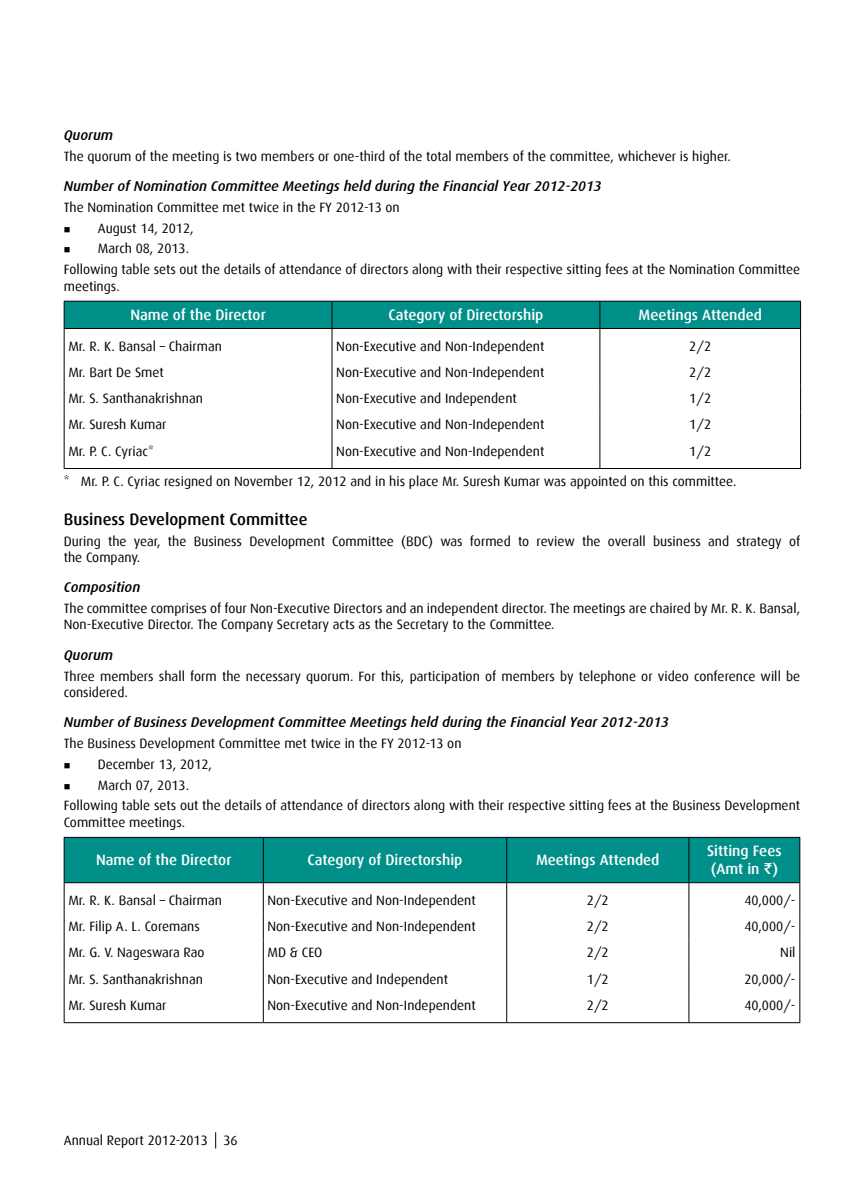
<style>
.page{position:relative;width:864px;height:1188px;background:#fff}
.page>*{position:absolute;margin:0;border:0;box-sizing:border-box;transform-origin:0 0}
.t1{font:500 16.5px "Dax";color:#000}
.t2{font:500 15px/18px "Dax";color:#fff}
.t3{font:italic 500 14.25px "Dax";color:#000}
.t4{font:13.5px/16.5px "Dax";color:#000}
.s1{font-family:"Rupee Foradianbold";font-weight:400}
</style>
<div class="page">
<svg style="left:215px;top:1132px;width:1px;height:16px"></svg>
<div style="left:64px;top:301px;width:737px;height:27px;background:#009089"></div>
<hr style="left:64px;top:328px;width:268px;height:1px;background:#000">
<hr style="left:64px;top:329px;width:1px;height:30px;background:#000">
<hr style="left:332px;top:328px;width:268px;height:1px;background:#000">
<hr style="left:332px;top:329px;width:1px;height:30px;background:#000">
<hr style="left:600px;top:328px;width:201px;height:1px;background:#000">
<hr style="left:600px;top:329px;width:1px;height:30px;background:#000">
<hr style="left:800px;top:329px;width:1px;height:30px;background:#000">
<svg style="left:64px;top:359px;width:1px;height:79px"></svg>
<svg style="left:332px;top:359px;width:1px;height:79px"></svg>
<svg style="left:600px;top:359px;width:1px;height:79px"></svg>
<svg style="left:800px;top:359px;width:1px;height:79px"></svg>
<hr style="left:64px;top:438px;width:1px;height:30px;background:#000">
<hr style="left:332px;top:438px;width:1px;height:30px;background:#000">
<hr style="left:600px;top:438px;width:1px;height:30px;background:#000">
<hr style="left:800px;top:438px;width:1px;height:30px;background:#000">
<hr style="left:64px;top:468px;width:268px;height:1px;background:#000">
<hr style="left:332px;top:468px;width:268px;height:1px;background:#000">
<hr style="left:600px;top:468px;width:201px;height:1px;background:#000">
<div style="left:65px;top:838px;width:734px;height:44px;background:#009089"></div>
<hr style="left:64px;top:837px;width:199px;height:1px;background:#000">
<hr style="left:64px;top:838px;width:1px;height:44px;background:#000">
<hr style="left:263px;top:837px;width:244px;height:1px;background:#000">
<hr style="left:263px;top:838px;width:1px;height:44px;background:#000">
<hr style="left:507px;top:837px;width:182px;height:1px;background:#000">
<hr style="left:506px;top:838px;width:1px;height:44px;background:#000">
<hr style="left:689px;top:837px;width:111px;height:1px;background:#000">
<hr style="left:689px;top:838px;width:1px;height:44px;background:#000">
<hr style="left:799px;top:838px;width:1px;height:44px;background:#000">
<hr style="left:64px;top:882px;width:199px;height:1px;background:#000">
<hr style="left:64px;top:883px;width:1px;height:30px;background:#000">
<hr style="left:263px;top:882px;width:244px;height:1px;background:#000">
<hr style="left:263px;top:883px;width:1px;height:30px;background:#000">
<hr style="left:507px;top:882px;width:182px;height:1px;background:#000">
<hr style="left:506px;top:883px;width:1px;height:30px;background:#000">
<hr style="left:689px;top:882px;width:111px;height:1px;background:#000">
<hr style="left:689px;top:883px;width:1px;height:30px;background:#000">
<hr style="left:799px;top:883px;width:1px;height:30px;background:#000">
<svg style="left:64px;top:913px;width:1px;height:79px"></svg>
<svg style="left:263px;top:913px;width:1px;height:79px"></svg>
<svg style="left:506px;top:913px;width:1px;height:79px"></svg>
<svg style="left:689px;top:913px;width:1px;height:79px"></svg>
<svg style="left:799px;top:913px;width:1px;height:79px"></svg>
<hr style="left:64px;top:992px;width:1px;height:30px;background:#000">
<hr style="left:263px;top:992px;width:1px;height:30px;background:#000">
<hr style="left:506px;top:992px;width:1px;height:30px;background:#000">
<hr style="left:689px;top:992px;width:1px;height:30px;background:#000">
<hr style="left:799px;top:992px;width:1px;height:30px;background:#000">
<hr style="left:64px;top:1022px;width:199px;height:1px;background:#000">
<hr style="left:263px;top:1022px;width:244px;height:1px;background:#000">
<hr style="left:507px;top:1022px;width:182px;height:1px;background:#000">
<hr style="left:689px;top:1022px;width:111px;height:1px;background:#000">
<p class="t3" style="left:64px;top:128px;width:51px">Quorum</p>
<p class="t4" style="left:64px;top:148px;width:668px">The quorum of the meeting is two members or one-third of the total members of the committee, whichever is higher.</p>
<p class="t3" style="left:64px;top:178px;width:539px">Number of Nomination Committee Meetings held during the Financial Year 2012-2013</p>
<p class="t4" style="left:64px;top:199px;width:338px">The Nomination Committee met twice in the FY 2012-13 on</p>
<p class="t4" style="left:64px;top:220px;width:131px">■ August 14, 2012,</p>
<p class="t4" style="left:64px;top:238px;width:738px;line-height:20.7px">■ March 08, 2013.<br>Following table sets out the details of attendance of directors along with their respective sitting fees at the Nomination Committee</p>
<p class="t4" style="left:64px;top:278px;width:58px">meetings.</p>
<p class="t2" style="left:130px;top:306px;width:137px">Name of the Director</p>
<p class="t2" style="left:388px;top:306px;width:157px">Category of Directorship</p>
<p class="t2" style="left:639px;top:306px;width:125px">Meetings Attended</p>
<p class="t4" style="left:68px;top:338px;width:155px">Mr. R. K. Bansal – Chairman</p>
<p class="t4" style="left:336px;top:338px;width:210px">Non-Executive and Non-Independent</p>
<p class="t4" style="left:689px;top:338px;width:23px">2/2</p>
<p class="t4" style="left:68px;top:364px;width:97px">Mr. Bart De Smet</p>
<p class="t4" style="left:336px;top:364px;width:210px">Non-Executive and Non-Independent</p>
<p class="t4" style="left:689px;top:364px;width:23px">2/2</p>
<p class="t4" style="left:68px;top:390px;width:136px">Mr. S. Santhanakrishnan</p>
<p class="t4" style="left:336px;top:390px;width:182px">Non-Executive and Independent</p>
<p class="t4" style="left:689px;top:390px;width:23px">1/2</p>
<p class="t4" style="left:68px;top:417px;width:100px">Mr. Suresh Kumar</p>
<p class="t4" style="left:336px;top:417px;width:210px">Non-Executive and Non-Independent</p>
<p class="t4" style="left:689px;top:417px;width:23px">1/2</p>
<p class="t4" style="left:68px;top:443px;width:87px">Mr. P. C. Cyriac*</p>
<p class="t4" style="left:336px;top:443px;width:210px">Non-Executive and Non-Independent</p>
<p class="t4" style="left:689px;top:443px;width:23px">1/2</p>
<p class="t4" style="left:64px;top:473px;width:674px">* Mr. P. C. Cyriac resigned on November 12, 2012 and in his place Mr. Suresh Kumar was appointed on this committee.</p>
<p class="t1" style="left:64px;top:510px;width:245px">Business Development Committee</p>
<p class="t4" style="left:64px;top:533px;width:738px">During the year, the Business Development Committee (BDC) was formed to review the overall business and strategy of the Company.</p>
<p class="t3" style="left:64px;top:579px;width:78px">Composition</p>
<p class="t4" style="left:64px;top:600px;width:738px">The committee comprises of four Non-Executive Directors and an independent director. The meetings are chaired by Mr. R. K. Bansal,<br>Non-Executive Director. The Company Secretary acts as the Secretary to the Committee.</p>
<p class="t3" style="left:64px;top:647px;width:51px">Quorum</p>
<p class="t4" style="left:64px;top:668px;width:738px">Three members shall form the necessary quorum. For this, participation of members by telephone or video conference will be considered.</p>
<p class="t3" style="left:64px;top:714px;width:607px">Number of Business Development Committee Meetings held during the Financial Year 2012-2013</p>
<p class="t4" style="left:64px;top:735px;width:399px">The Business Development Committee met twice in the FY 2012-13 on</p>
<p class="t4" style="left:64px;top:756px;width:150px">■ December 13, 2012,</p>
<p class="t4" style="left:64px;top:775px;width:738px;line-height:20.7px">■ March 07, 2013.<br>Following table sets out the details of attendance of directors along with their respective sitting fees at the Business Development</p>
<p class="t4" style="left:64px;top:814px;width:123px">Committee meetings.</p>
<p class="t2" style="left:96px;top:851px;width:137px">Name of the Director</p>
<p class="t2" style="left:308px;top:851px;width:157px">Category of Directorship</p>
<p class="t2" style="left:536px;top:851px;width:125px">Meetings Attended</p>
<p class="t2" style="left:707px;top:842px;width:76px">Sitting Fees (Amt in <span class="s1">`</span>)</p>
<p class="t4" style="left:68px;top:892px;width:155px">Mr. R. K. Bansal – Chairman</p>
<p class="t4" style="left:268px;top:892px;width:210px">Non-Executive and Non-Independent</p>
<p class="t4" style="left:587px;top:892px;width:23px">2/2</p>
<p class="t4" style="left:744px;top:892px;width:53px">40,000/-</p>
<p class="t4" style="left:68px;top:918px;width:133px">Mr. Filip A. L. Coremans</p>
<p class="t4" style="left:268px;top:918px;width:210px">Non-Executive and Non-Independent</p>
<p class="t4" style="left:587px;top:918px;width:23px">2/2</p>
<p class="t4" style="left:744px;top:918px;width:53px">40,000/-</p>
<p class="t4" style="left:68px;top:945px;width:138px">Mr. G. V. Nageswara Rao</p>
<p class="t4" style="left:268px;top:945px;width:56px">MD &amp; CEO</p>
<p class="t4" style="left:587px;top:945px;width:23px">2/2</p>
<p class="t4" style="left:780px;top:945px;width:17px">Nil</p>
<p class="t4" style="left:68px;top:971px;width:136px">Mr. S. Santhanakrishnan</p>
<p class="t4" style="left:268px;top:971px;width:182px">Non-Executive and Independent</p>
<p class="t4" style="left:587px;top:971px;width:23px">1/2</p>
<p class="t4" style="left:744px;top:971px;width:53px">20,000/-</p>
<p class="t4" style="left:68px;top:997px;width:100px">Mr. Suresh Kumar</p>
<p class="t4" style="left:268px;top:997px;width:210px">Non-Executive and Non-Independent</p>
<p class="t4" style="left:587px;top:997px;width:23px">2/2</p>
<p class="t4" style="left:744px;top:997px;width:53px">40,000/-</p>
<p class="t4" style="left:64px;top:1133px;width:175px">Annual Report 2012-2013 36</p>
</div>
